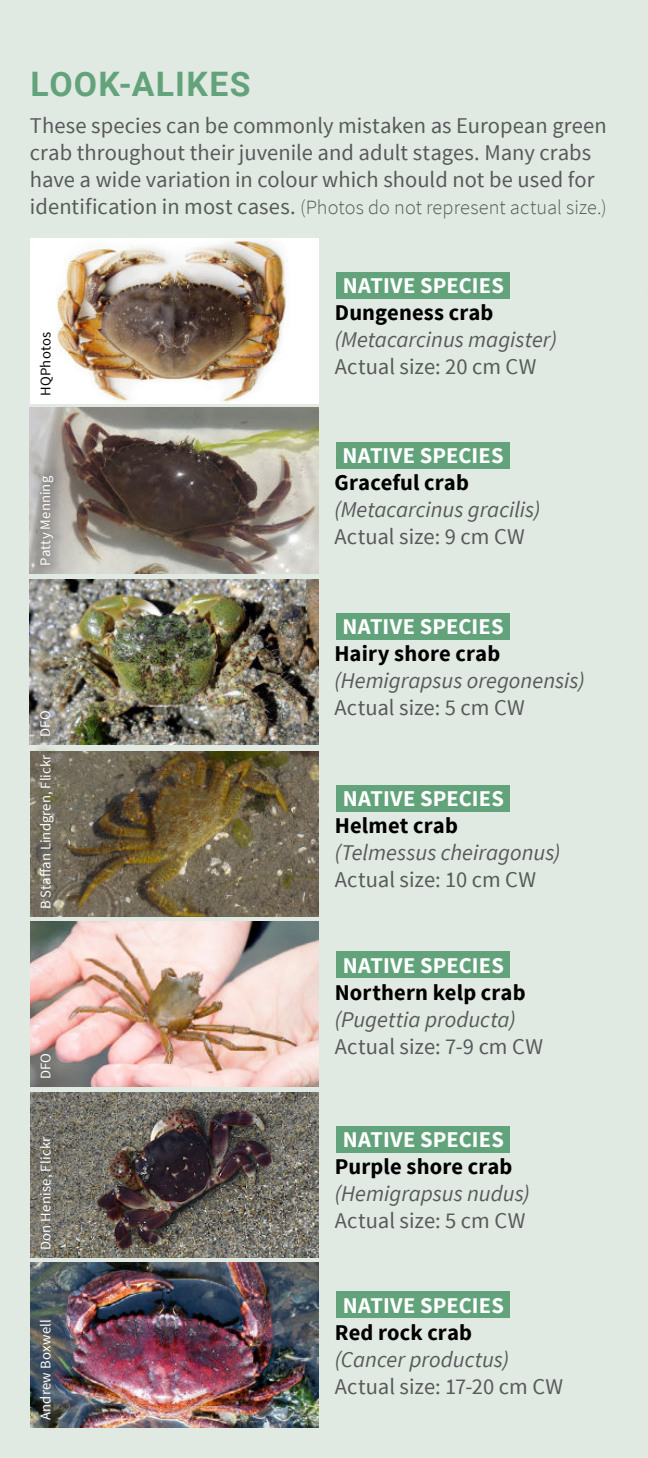
<style>
.page{position:relative;width:648px;height:1458px;background:#fff}
.page>*{position:absolute;margin:0;border:0;box-sizing:border-box;transform-origin:0 0}
.t1{font:700 33.75px "Roboto";letter-spacing:.04em;color:#63a37b}
.t2{font:22.5px/27px "Source Sans Pro";color:#58595b}
.t3{font:italic 22.5px "Source Sans Pro";color:#58595b}
.t4{font:700 22.5px "Source Sans Pro";letter-spacing:.005em;color:#fff}
.t5{font:700 22.5px "Source Sans Pro";letter-spacing:.005em;color:#000}
.t6{font:300 20.25px "Source Sans Pro";letter-spacing:.005em;color:#58595b}
.t7{font:14.62px "Source Sans Pro";letter-spacing:.015em;color:#fff}
.t8{font:14.62px "Source Sans Pro";letter-spacing:.02em;color:#000}
.s1{font-weight:400;font-size:22.5px}
</style>
<div class="page">
<hr style="left:647px;top:1380px;width:1px;height:78px;background:#58595b">
<div style="left:0;top:0;width:647px;height:1458px;background:#e1eae2"></div>
<hr style="left:647px;top:257px;width:1px;height:154px;background:#e1eae2">
<img style="left:63px;top:751px;width:256px;height:165px">
<div style="left:30px;top:744px;width:33px;height:174px;background:#58595b;opacity:.5"></div>
<img style="left:30px;top:921px;width:289px;height:166px">
<div style="left:31px;top:1044px;width:29px;height:44px;background:#58595b;opacity:.5"></div>
<img style="left:30px;top:238px;width:289px;height:165px">
<img style="left:30px;top:1092px;width:289px;height:165px">
<div style="left:30px;top:1126px;width:33px;height:133px;background:#58595b;opacity:.5"></div>
<img style="left:30px;top:408px;width:288px;height:165px">
<div style="left:30px;top:466px;width:33px;height:109px;background:#58595b;opacity:.5"></div>
<img style="left:30px;top:1262px;width:289px;height:166px">
<div style="left:30px;top:1310px;width:30px;height:120px;background:#58595b;opacity:.5"></div>
<div style="left:336px;top:785px;width:174px;height:27px;background:#63a37b"></div>
<div style="left:336px;top:951px;width:174px;height:27px;background:#63a37b"></div>
<div style="left:336px;top:272px;width:174px;height:27px;background:#63a37b"></div>
<div style="left:336px;top:1126px;width:174px;height:27px;background:#63a37b"></div>
<div style="left:336px;top:442px;width:173px;height:26px;background:#63a37b"></div>
<div style="left:336px;top:1291px;width:174px;height:27px;background:#63a37b"></div>
<img style="left:30px;top:579px;width:288px;height:165px">
<div style="left:31px;top:702px;width:29px;height:44px;background:#58595b;opacity:.5"></div>
<div style="left:336px;top:613px;width:173px;height:27px;background:#63a37b"></div>
<h1 class="t1" style="left:31px;top:71px;width:221px">LOOK-ALIKES</h1>
<p class="t2" style="left:30px;top:114px;width:578px">These species can be commonly mistaken as European green crab throughout their juvenile and adult stages. Many crabs have a wide variation in colour which should not be used for</p>
<p class="t6" style="left:30px;top:200px;width:578px"><span class="s1">identification in most cases.</span> (Photos do not represent actual size.)</p>
<p class="t8" style="left:40px;top:396px;width:66px;rotate:-90deg">HQPhotos</p>
<p class="t7" style="left:39px;top:566px;width:91px;rotate:-90deg">Patty Menning</p>
<p class="t7" style="left:39px;top:737px;width:28px;rotate:-90deg">DFO</p>
<p class="t7" style="left:37px;top:909px;width:156px;rotate:-90deg">B Staffan Lindgren, Flickr</p>
<p class="t7" style="left:40px;top:1079px;width:28px;rotate:-90deg">DFO</p>
<p class="t7" style="left:40px;top:1250px;width:115px;rotate:-90deg">Don Henise, Flickr</p>
<p class="t7" style="left:40px;top:1420px;width:103px;rotate:-90deg">Andrew Boxwell</p>
<p class="t4" style="left:343px;top:277px;width:162px">NATIVE SPECIES</p>
<p class="t5" style="left:335px;top:304px;width:160px">Dungeness crab</p>
<p class="t3" style="left:335px;top:326px;width:224px">(Metacarcinus magister)</p>
<p class="t2" style="left:335px;top:355px;width:203px">Actual size: 20 cm CW</p>
<p class="t4" style="left:343px;top:447px;width:162px">NATIVE SPECIES</p>
<p class="t5" style="left:334px;top:474px;width:136px">Graceful crab</p>
<p class="t3" style="left:334px;top:496px;width:207px">(Metacarcinus gracilis)</p>
<p class="t2" style="left:334px;top:525px;width:192px">Actual size: 9 cm CW</p>
<p class="t4" style="left:343px;top:618px;width:162px">NATIVE SPECIES</p>
<p class="t5" style="left:334px;top:645px;width:167px">Hairy shore crab</p>
<p class="t3" style="left:334px;top:672px;width:252px">(Hemigrapsus oregonensis)</p>
<p class="t2" style="left:334px;top:696px;width:192px">Actual size: 5 cm CW</p>
<p class="t4" style="left:343px;top:790px;width:162px">NATIVE SPECIES</p>
<p class="t5" style="left:335px;top:817px;width:125px">Helmet crab</p>
<p class="t3" style="left:335px;top:844px;width:227px">(Telmessus cheiragonus)</p>
<p class="t2" style="left:335px;top:868px;width:203px">Actual size: 10 cm CW</p>
<p class="t4" style="left:343px;top:956px;width:162px">NATIVE SPECIES</p>
<p class="t5" style="left:335px;top:983px;width:192px">Northern kelp crab</p>
<p class="t3" style="left:335px;top:1010px;width:182px">(Pugettia producta)</p>
<p class="t2" style="left:335px;top:1035px;width:210px">Actual size: 7-9 cm CW</p>
<p class="t4" style="left:343px;top:1131px;width:162px">NATIVE SPECIES</p>
<p class="t5" style="left:335px;top:1158px;width:179px">Purple shore crab</p>
<p class="t3" style="left:335px;top:1185px;width:196px">(Hemigrapsus nudus)</p>
<p class="t2" style="left:335px;top:1209px;width:192px">Actual size: 5 cm CW</p>
<p class="t4" style="left:343px;top:1297px;width:162px">NATIVE SPECIES</p>
<p class="t5" style="left:335px;top:1324px;width:139px">Red rock crab</p>
<p class="t3" style="left:335px;top:1350px;width:176px">(Cancer productus)</p>
<p class="t2" style="left:335px;top:1375px;width:230px">Actual size: 17-20 cm CW</p>
</div>
